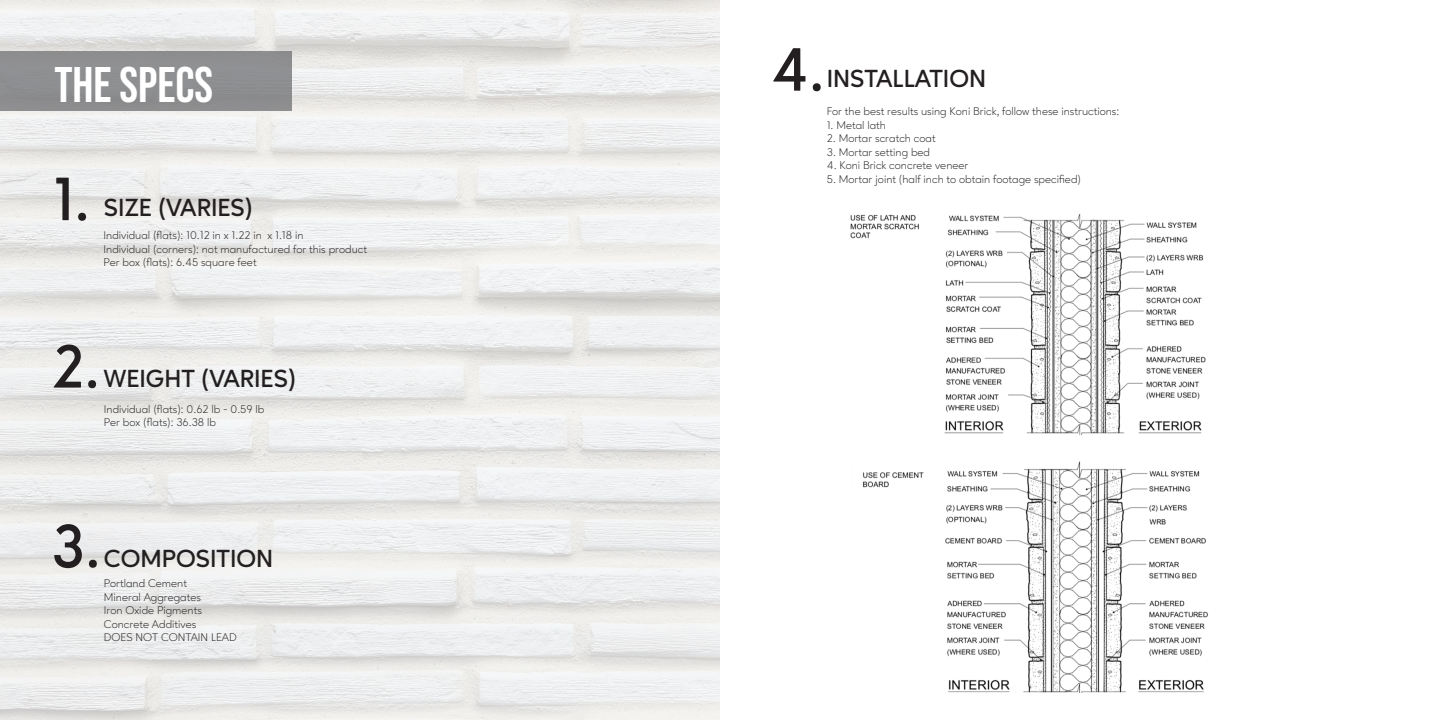
<style>
.page{position:relative;width:1440px;height:720px;background:#fff}
.page>*{position:absolute;margin:0;border:0;box-sizing:border-box;transform-origin:0 0}
.t1{font:600 61.25px "Ageo";color:#231f20}
.t2{font:700 50px "Bebas Neue Pro";color:#fff}
.t3{font:600 25px "Ageo";color:#231f20}
.t4{font:300 11.25px "Ageo";color:#231f20}
</style>
<div class="page">
<img style="left:0;top:0;width:720px;height:720px">
<div style="left:0;top:51px;width:291px;height:60px;background:#8e8f90"></div>
<img style="left:850px;top:214px;width:358px;height:479px">
<p class="t2" style="left:54px;top:56px;width:160px">THE SPECS</p>
<p class="t1" style="left:52px;top:164px;width:39px">1.</p>
<p class="t3" style="left:104px;top:193px;width:151px">SIZE (VARIES)</p>
<p class="t4" style="left:104px;top:229px;width:201px">Individual (flats): 10.12 in x 1.22 in x 1.18 in</p>
<p class="t4" style="left:104px;top:242px;width:265px">Individual (corners): not manufactured for this product</p>
<p class="t4" style="left:104px;top:256px;width:155px">Per box (flats): 6.45 square feet</p>
<p class="t1" style="left:51px;top:331px;width:50px">2.</p>
<p class="t3" style="left:104px;top:364px;width:194px">WEIGHT (VARIES)</p>
<p class="t4" style="left:104px;top:403px;width:162px">Individual (flats): 0.62 lb - 0.59 lb</p>
<p class="t4" style="left:104px;top:416px;width:114px">Per box (flats): 36.38 lb</p>
<p class="t1" style="left:51px;top:511px;width:51px">3.</p>
<p class="t3" style="left:104px;top:544px;width:171px">COMPOSITION</p>
<p class="t4" style="left:104px;top:577px;width:85px">Portland Cement</p>
<p class="t4" style="left:104px;top:591px;width:99px">Mineral Aggregates</p>
<p class="t4" style="left:104px;top:604px;width:100px">Iron Oxide Pigments</p>
<p class="t4" style="left:104px;top:618px;width:94px">Concrete Additives</p>
<p class="t4" style="left:104px;top:631px;width:134px">DOES NOT CONTAIN LEAD</p>
<p class="t1" style="left:771px;top:34px;width:55px">4.</p>
<p class="t3" style="left:827px;top:64px;width:161px">INSTALLATION</p>
<p class="t4" style="left:827px;top:105px;width:294px">For the best results using Koni Brick, follow these instructions:</p>
<p class="t4" style="left:827px;top:118px;width:61px">1. Metal lath</p>
<p class="t4" style="left:827px;top:132px;width:110px">2. Mortar scratch coat</p>
<p class="t4" style="left:827px;top:145px;width:105px">3. Mortar setting bed</p>
<p class="t4" style="left:827px;top:159px;width:143px">4. Koni Brick concrete veneer</p>
<p class="t4" style="left:827px;top:172px;width:256px">5. Mortar joint (half inch to obtain footage specified)</p>
</div>
